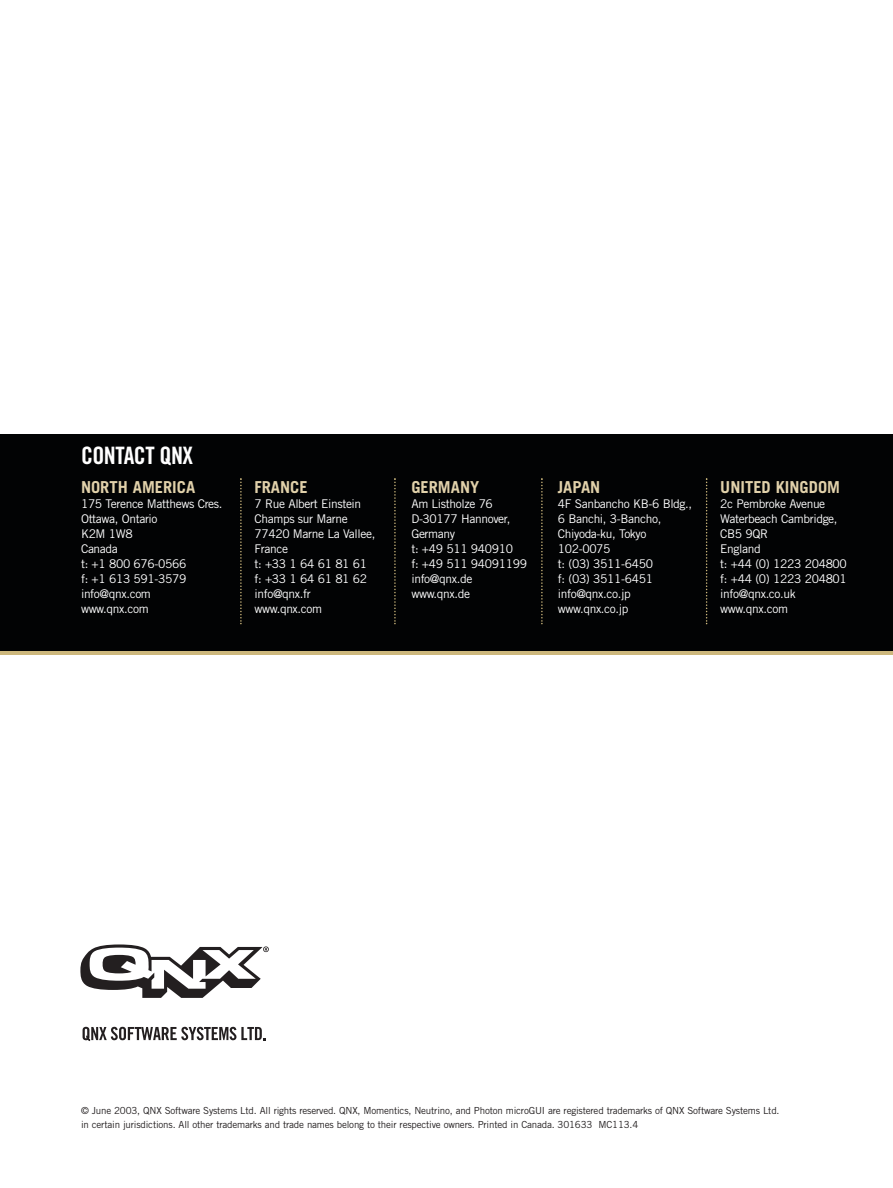
<style>
.page{position:relative;width:893px;height:1188px;background:#fff}
.page>*{position:absolute;margin:0;border:0;box-sizing:border-box;transform-origin:0 0}
.t1{font:24px "Trade Gothic Bold Cond Twenty";letter-spacing:-.02em;color:#fff}
.t2{font:700 16.5px "Trade Gothic";color:#e1d1aa}
.t3{font:12px/15px "Trade Gothic";letter-spacing:-.03em;color:#fff}
.t4{font:9.75px/13.5px "Trade Gothic";letter-spacing:-.02em;color:#231f20}
</style>
<div class="page">
<div style="left:0;top:434px;width:892px;height:217px;background:#020304"></div>
<hr style="left:0;top:651px;width:892px;height:3px;background:#cdb87d">
<svg style="left:80px;top:944px;width:189px;height:54px"></svg>
<svg style="left:83px;top:1027px;width:183px;height:14px"></svg>
<svg style="left:240px;top:478px;width:2px;height:146px"></svg>
<svg style="left:394px;top:478px;width:1px;height:146px"></svg>
<svg style="left:541px;top:478px;width:1px;height:146px"></svg>
<svg style="left:705px;top:478px;width:2px;height:146px"></svg>
<h1 class="t1" style="left:81px;top:446px;width:114px">CONTACT QNX</h1>
<h2 class="t2" style="left:81px;top:481px;width:116px">NORTH AMERICA</h2>
<p class="t3" style="left:81px;top:497px;width:143px">175 Terence Matthews Cres.<br>Ottawa, Ontario<br>K2M 1W8<br>Canada<br>t: +1 800 676-0566<br>f: +1 613 591-3579 info@qnx.com<br>www.qnx.com</p>
<h2 class="t2" style="left:254px;top:481px;width:55px">FRANCE</h2>
<p class="t3" style="left:254px;top:497px;width:122px">7 Rue Albert Einstein<br>Champs sur Marne<br>77420 Marne La Vallee,<br>France<br>t: +33 1 64 61 81 61 f: +33 1 64 61 81 62 info@qnx.fr www.qnx.com</p>
<h2 class="t2" style="left:411px;top:481px;width:69px">GERMANY</h2>
<p class="t3" style="left:411px;top:497px;width:117px">Am Listholze 76<br>D-30177 Hannover,<br>Germany<br>t: +49 511 940910<br>f: +49 511 94091199 info@qnx.de www.qnx.de</p>
<h2 class="t2" style="left:558px;top:481px;width:44px">JAPAN</h2>
<p class="t3" style="left:558px;top:497px;width:136px">4F Sanbancho KB-6 Bldg.,<br>6 Banchi, 3-Bancho,<br>Chiyoda-ku, Tokyo<br>102-0075<br>t: (03) 3511-6450<br>f: (03) 3511-6451 info@qnx.co.jp www.qnx.co.jp</p>
<h2 class="t2" style="left:720px;top:481px;width:121px">UNITED KINGDOM</h2>
<p class="t3" style="left:720px;top:497px;width:128px">2c Pembroke Avenue<br>Waterbeach Cambridge,<br>CB5 9QR<br>England<br>t: +44 (0) 1223 204800 f: +44 (0) 1223 204801 info@qnx.co.uk www.qnx.com</p>
<p class="t4" style="left:81px;top:1105px;width:700px">© June 2003, QNX Software Systems Ltd. All rights reserved. QNX, Momentics, Neutrino, and Photon microGUI are registered trademarks of QNX Software Systems Ltd. in certain jurisdictions. All other trademarks and trade names belong to their respective owners. Printed in Canada. 301633 MC113.4</p>
</div>
